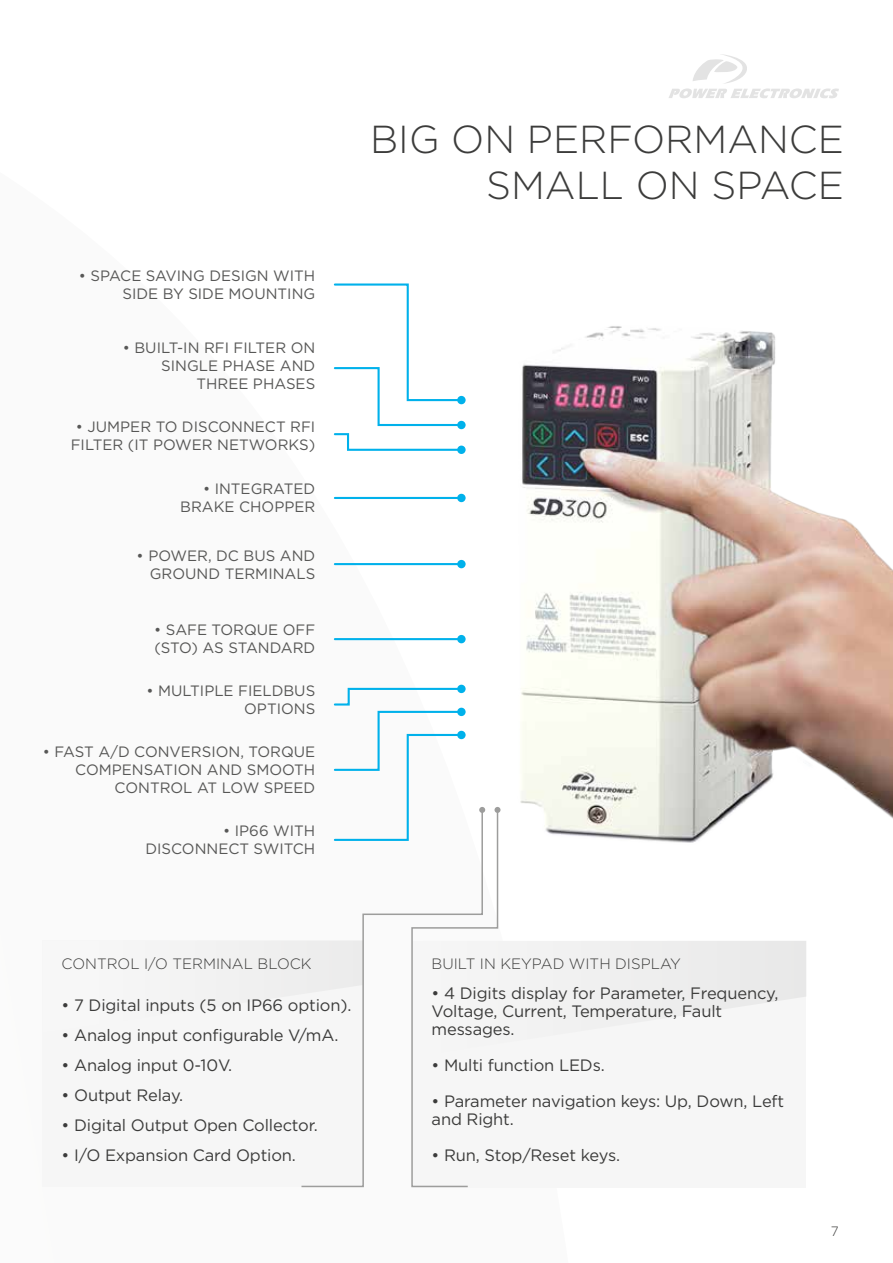
<style>
.page{position:relative;width:893px;height:1263px;background:#fff}
.page>*{position:absolute;margin:0;border:0;box-sizing:border-box;transform-origin:0 0}
.t1{font:300 39px/46.8px "Gotham";color:#3c3c3b;text-align:right}
.t2{font:16.5px/18px "Gotham";letter-spacing:-.01em;color:#3c3c3b}
.t3{font:15px/18px "Gotham";color:#575756;text-align:right}
.t4{font:300 15px "Gotham";color:#3c3c3b}
.t5{font:300 13.5px "Gotham";color:#3c3c3b}
</style>
<div class="page">
<img style="left:440px;top:326px;width:453px;height:517px">
<hr style="left:335px;top:497px;width:126px;height:2px;background:#00b1eb">
<div style="left:457px;top:494px;width:9px;height:8px;background:#00b1eb;border-radius:50%"></div>
<hr style="left:335px;top:563px;width:126px;height:2px;background:#00b1eb">
<div style="left:457px;top:560px;width:9px;height:8px;background:#00b1eb;border-radius:50%"></div>
<hr style="left:335px;top:638px;width:126px;height:2px;background:#00b1eb">
<div style="left:457px;top:635px;width:9px;height:8px;background:#00b1eb;border-radius:50%"></div>
<div style="left:412px;top:941px;width:394px;height:246px;background:#f6f6f6"></div>
<svg style="left:717px;top:941px;width:89px;height:69px"></svg>
<svg style="left:457px;top:396px;width:9px;height:8px"></svg>
<svg style="left:457px;top:421px;width:9px;height:8px"></svg>
<svg style="left:333px;top:283px;width:130px;height:169px"></svg>
<div style="left:457px;top:446px;width:9px;height:8px;background:#00b1eb;border-radius:50%"></div>
<svg style="left:457px;top:685px;width:9px;height:8px"></svg>
<svg style="left:669px;top:54px;width:170px;height:44px"></svg>
<svg style="left:145px;top:687px;width:355px;height:501px"></svg>
<p class="t3" style="left:79px;top:266px;width:238px">• SPACE SAVING DESIGN WITH<br>SIDE BY SIDE MOUNTING</p>
<p class="t3" style="left:123px;top:339px;width:194px">• BUILT-IN RFI FILTER ON<br>SINGLE PHASE AND<br>THREE PHASES</p>
<p class="t3" style="left:71px;top:417px;width:246px;text-align:center">• JUMPER TO DISCONNECT RFI<br>FILTER (IT POWER NETWORKS)</p>
<p class="t3" style="left:180px;top:480px;width:137px">• INTEGRATED<br>BRAKE CHOPPER</p>
<p class="t3" style="left:137px;top:547px;width:180px">• POWER, DC BUS AND<br>GROUND TERMINALS</p>
<p class="t3" style="left:154px;top:620px;width:162px;text-align:left">• SAFE TORQUE OFF (STO) AS STANDARD</p>
<p class="t3" style="left:146px;top:681px;width:170px">• MULTIPLE FIELDBUS<br>OPTIONS</p>
<p class="t3" style="left:43px;top:742px;width:274px">• FAST A/D CONVERSION, TORQUE<br>COMPENSATION AND SMOOTH<br>CONTROL AT LOW SPEED</p>
<p class="t3" style="left:145px;top:821px;width:171px">• IP66 WITH<br>DISCONNECT SWITCH</p>
<h1 class="t1" style="left:370px;top:114px;width:475px">BIG ON PERFORMANCE<br>SMALL ON SPACE</h1>
<p class="t4" style="left:62px;top:954px;width:252px">CONTROL I/O TERMINAL BLOCK</p>
<p class="t2" style="left:62px;top:995px;width:291px">• 7 Digital inputs (5 on IP66 option).</p>
<p class="t2" style="left:62px;top:1025px;width:278px">• Analog input configurable V/mA.</p>
<p class="t2" style="left:62px;top:1055px;width:172px">• Analog input 0-10V.</p>
<p class="t2" style="left:62px;top:1085px;width:123px">• Output Relay.</p>
<p class="t2" style="left:62px;top:1115px;width:258px">• Digital Output Open Collector.</p>
<p class="t2" style="left:62px;top:1145px;width:236px">• I/O Expansion Card Option.</p>
<p class="t4" style="left:432px;top:954px;width:251px">BUILT IN KEYPAD WITH DISPLAY</p>
<p class="t2" style="left:432px;top:983px;width:348px">• 4 Digits display for Parameter, Frequency,<br>Voltage, Current, Temperature, Fault messages.</p>
<p class="t2" style="left:432px;top:1055px;width:175px">• Multi function LEDs.</p>
<p class="t2" style="left:432px;top:1091px;width:354px">• Parameter navigation keys: Up, Down, Left and Right.</p>
<p class="t2" style="left:432px;top:1145px;width:190px">• Run, Stop/Reset keys.</p>
<p class="t5" style="left:831px;top:1223px;width:9px">7</p>
</div>
